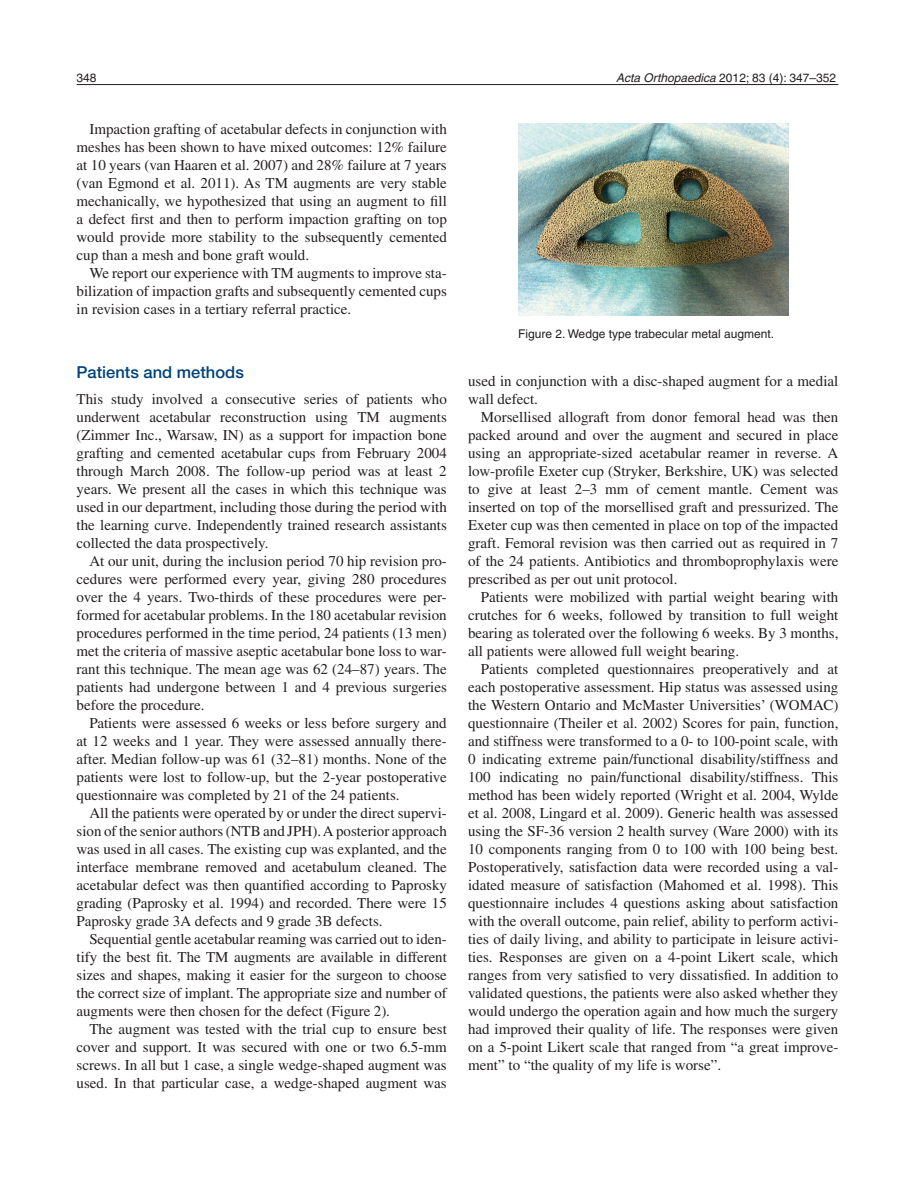
<style>
.page{position:relative;width:915px;height:1191px;background:#fff}
.page>*{position:absolute;margin:0;border:0;box-sizing:border-box;transform-origin:0 0}
.t1{font:500 16.5px "Helvetica Neue LT Std";color:#004279}
.t2{font:15px/18px "Times";color:#231f20;text-align:justify}
.t3{font:12px "Helvetica";color:#231f20}
.s1{font-style:italic}
</style>
<div class="page">
<hr style="left:77px;top:84px;width:761px;height:1px;background:#231f20">
<img style="left:518px;top:124px;width:270px;height:191px">
<p class="t3" style="left:77px;top:71px;width:22px">348</p>
<p class="t3" style="left:615px;top:71px;width:222px"><span class="s1">Acta Orthopaedica</span> 2012; 83 (4): 347–352</p>
<p class="t2" style="left:77px;top:119px;width:371px;text-indent:13px">Impaction grafting of acetabular defects in conjunction with meshes has been shown to have mixed outcomes: 12% failure at 10 years (van Haaren et al. 2007) and 28% failure at 7 years (van Egmond et al. 2011). As TM augments are very stable mechanically, we hypothesized that using an augment to fill a defect first and then to perform impaction grafting on top would provide more stability to the subsequently cemented cup than a mesh and bone graft would.</p>
<p class="t2" style="left:77px;top:263px;width:371px;text-indent:13px">We report our experience with TM augments to improve sta&shy;bilization of impaction grafts and subsequently cemented cups in revision cases in a tertiary referral practice.</p>
<p class="t1" style="left:77px;top:362px;width:169px">Patients and methods</p>
<p class="t2" style="left:77px;top:389px;width:371px">This study involved a consecutive series of patients who underwent acetabular reconstruction using TM augments (Zimmer Inc., Warsaw, IN) as a support for impaction bone grafting and cemented acetabular cups from February 2004 through March 2008. The follow-up period was at least 2 years. We present all the cases in which this technique was used in our department, including those during the period with the learning curve. Independently trained research assistants collected the data prospectively.</p>
<p class="t2" style="left:77px;top:551px;width:371px;text-indent:13px">At our unit, during the inclusion period 70 hip revision pro&shy;cedures were performed every year, giving 280 procedures over the 4 years. Two-thirds of these procedures were per&shy;formed for acetabular problems. In the 180 acetabular revision procedures performed in the time period, 24 patients (13 men) met the criteria of massive aseptic acetabular bone loss to war&shy;rant this technique. The mean age was 62 (24–87) years. The patients had undergone between 1 and 4 previous surgeries before the procedure.</p>
<p class="t2" style="left:77px;top:713px;width:371px;text-indent:13px">Patients were assessed 6 weeks or less before surgery and at 12 weeks and 1 year. They were assessed annually there&shy;after. Median follow-up was 61 (32–81) months. None of the patients were lost to follow-up, but the 2-year postoperative questionnaire was completed by 21 of the 24 patients.</p>
<p class="t2" style="left:77px;top:803px;width:371px;text-indent:13px">All the patients were operated by or under the direct supervi&shy;sion of the senior authors (NTB and JPH). A posterior approach was used in all cases. The existing cup was explanted, and the interface membrane removed and acetabulum cleaned. The acetabular defect was then quantified according to Paprosky grading (Paprosky et al. 1994) and recorded. There were 15<br>Paprosky grade 3A defects and 9 grade 3B defects.</p>
<p class="t2" style="left:77px;top:929px;width:371px;text-indent:13px">Sequential gentle acetabular reaming was carried out to iden&shy;tify the best fit. The TM augments are available in different sizes and shapes, making it easier for the surgeon to choose the correct size of implant. The appropriate size and number of augments were then chosen for the defect (Figure 2).</p>
<p class="t2" style="left:77px;top:1019px;width:371px;text-indent:13px">The augment was tested with the trial cup to ensure best cover and support. It was secured with one or two 6.5-mm screws. In all but 1 case, a single wedge-shaped augment was used. In that particular case, a wedge-shaped augment was</p>
<p class="t3" style="left:518px;top:327px;width:257px">Figure 2. Wedge type trabecular metal augment.</p>
<p class="t2" style="left:468px;top:371px;width:371px">used in conjunction with a disc-shaped augment for a medial wall defect.</p>
<p class="t2" style="left:468px;top:407px;width:371px;text-indent:13px">Morsellised allograft from donor femoral head was then packed around and over the augment and secured in place using an appropriate-sized acetabular reamer in reverse. A low-profile Exeter cup (Stryker, Berkshire, UK) was selected to give at least 2–3 mm of cement mantle. Cement was inserted on top of the morsellised graft and pressurized. The Exeter cup was then cemented in place on top of the impacted graft. Femoral revision was then carried out as required in 7 of the 24 patients. Antibiotics and thromboprophylaxis were prescribed as per out unit protocol.</p>
<p class="t2" style="left:468px;top:587px;width:371px;text-indent:13px">Patients were mobilized with partial weight bearing with crutches for 6 weeks, followed by transition to full weight bearing as tolerated over the following 6 weeks. By 3 months, all patients were allowed full weight bearing.</p>
<p class="t2" style="left:468px;top:659px;width:371px;text-indent:13px">Patients completed questionnaires preoperatively and at each postoperative assessment. Hip status was assessed using the Western Ontario and McMaster Universities’ (WOMAC) questionnaire (Theiler et al. 2002) Scores for pain, function, and stiffness were transformed to a 0- to 100-point scale, with 0 indicating extreme pain/functional disability/stiffness and 100 indicating no pain/functional disability/stiffness. This method has been widely reported (Wright et al. 2004, Wylde et al. 2008, Lingard et al. 2009). Generic health was assessed using the SF-36 version 2 health survey (Ware 2000) with its 10 components ranging from 0 to 100 with 100 being best.<br>Postoperatively, satisfaction data were recorded using a val&shy;idated measure of satisfaction (Mahomed et al. 1998). This questionnaire includes 4 questions asking about satisfaction with the overall outcome, pain relief, ability to perform activi&shy;ties of daily living, and ability to participate in leisure activi&shy;ties. Responses are given on a 4-point Likert scale, which ranges from very satisfied to very dissatisfied. In addition to validated questions, the patients were also asked whether they would undergo the operation again and how much the surgery had improved their quality of life. The responses were given on a 5-point Likert scale that ranged from “a great improve&shy;ment” to “the quality of my life is worse”.</p>
</div>
